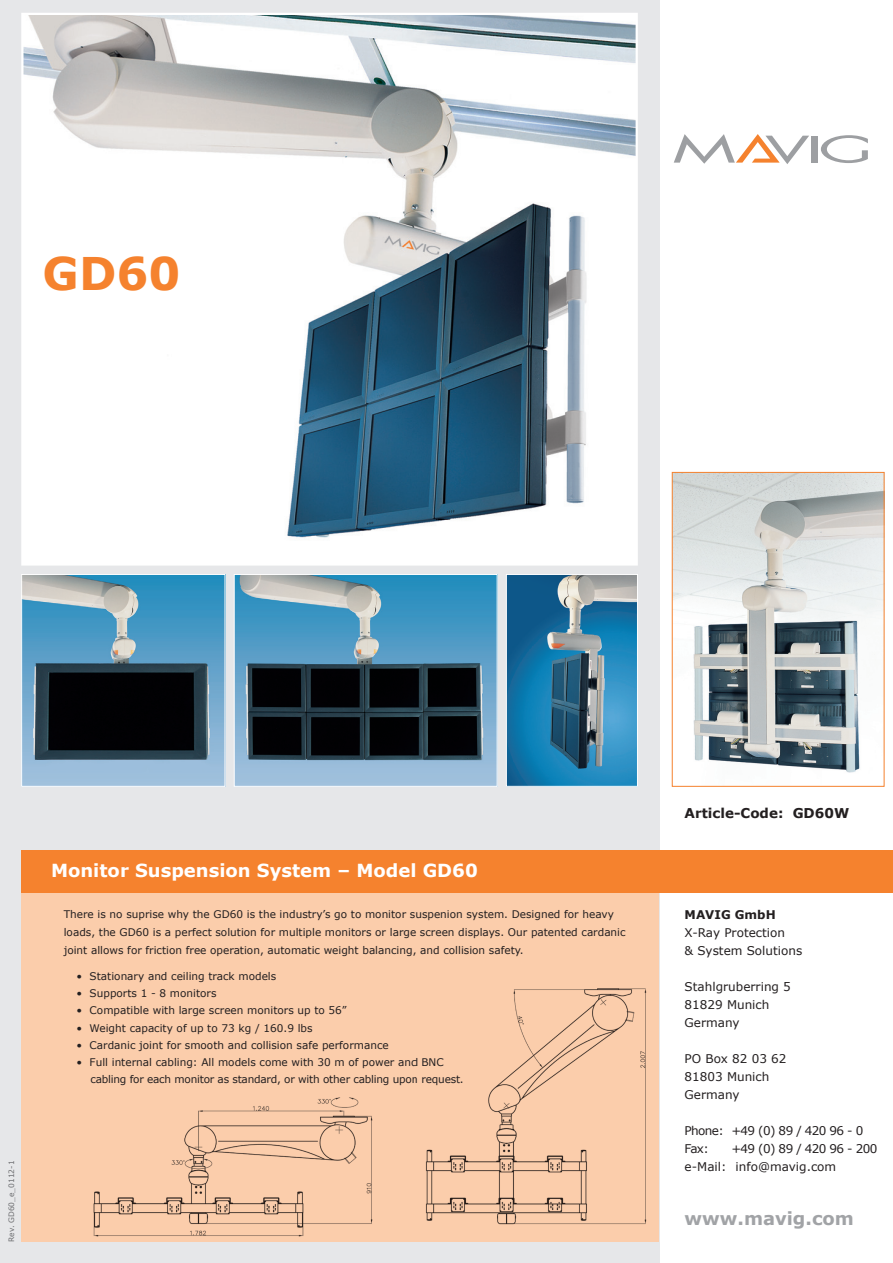
<style>
.page{position:relative;width:893px;height:1263px;background:#fff}
.page>*{position:absolute;margin:0;border:0;box-sizing:border-box;transform-origin:0 0}
.t1{font:700 45px "Verdana";color:#f5822e}
.t2{font:700 18px "Verdana";color:#fff}
.t3{font:700 18px "Verdana";color:#a1a3a6}
.t4{font:700 13.5px "Verdana";color:#231f20}
.t5{font:12px/18px "Verdana";color:#231f20}
.t6{font:12px/18px "Verdana";letter-spacing:-.05em;color:#231f20}
.t7{font:700 12px "Verdana";color:#231f20}
.t8{font:10.5px/18px "Verdana";color:#231f20}
.t9{font:10.5px/17.2px "Verdana";letter-spacing:-.02em;color:#231f20}
.t10{font:7.5px "Verdana";color:#6c6d70}
</style>
<div class="page">
<div style="left:0;top:0;width:659px;height:1263px;background:#e6e7e9"></div>
<img style="left:24px;top:16px;width:611px;height:547px">
<div style="left:21px;top:13px;width:617px;height:553px;border:2px solid #fff"></div>
<div style="left:812px;top:136px;width:6px;height:27px;background:#9d9fa2"></div>
<svg style="left:821px;top:135px;width:47px;height:28px"></svg>
<svg style="left:674px;top:134px;width:135px;height:30px"></svg>
<div style="left:21px;top:850px;width:638px;height:392px;background:#f5822e"></div>
<div style="left:21px;top:893px;width:638px;height:349px;background:#fbcdab"></div>
<div style="left:659px;top:850px;width:234px;height:43px;background:#f5822e"></div>
<img style="left:674px;top:474px;width:208px;height:299px">
<div style="left:672px;top:472px;width:212px;height:315px;border:1px solid #f5822e"></div>
<img style="left:23px;top:576px;width:200px;height:209px">
<div style="left:21px;top:574px;width:204px;height:213px;border:1px solid #fff"></div>
<img style="left:236px;top:576px;width:259px;height:209px">
<div style="left:234px;top:574px;width:263px;height:213px;border:1px solid #fff"></div>
<img style="left:508px;top:576px;width:128px;height:209px">
<div style="left:506px;top:574px;width:132px;height:213px;border:1px solid #fff"></div>
<img style="left:425px;top:988px;width:222px;height:237px">
<img style="left:93px;top:1097px;width:280px;height:140px">
<h1 class="t1" style="left:43px;top:241px;width:139px">GD60</h1>
<p class="t10" style="left:6px;top:1242px;width:83px;rotate:-90deg">Rev. GD60_e_0112-1</p>
<h2 class="t2" style="left:51px;top:858px;width:428px">Monitor Suspension System – Model GD60</h2>
<p class="t8" style="left:64px;top:905px;width:563px">There is no suprise why the GD60 is the industry’s go to monitor suspenion system. Designed for heavy loads, the GD60 is a perfect solution for multiple monitors or large screen displays. Our patented cardanic joint allows for friction free operation, automatic weight balancing, and collision safety.</p>
<p class="t8" style="left:77px;top:967px;width:201px">• Stationary and ceiling track models</p>
<p class="t8" style="left:77px;top:984px;width:141px">• Supports 1 - 8 monitors</p>
<p class="t8" style="left:77px;top:1001px;width:272px">• Compatible with large screen monitors up to 56”</p>
<p class="t8" style="left:77px;top:1019px;width:238px">• Weight capacity of up to 73 kg / 160.9 lbs</p>
<p class="t8" style="left:77px;top:1036px;width:314px">• Cardanic joint for smooth and collision safe performance</p>
<p class="t9" style="left:90px;top:1053px;width:375px;text-indent:-14px">• Full internal cabling: All models come with 30 m of power and BNC cabling for each monitor as standard, or with other cabling upon request.</p>
<p class="t4" style="left:685px;top:804px;width:166px">Article-Code: GD60W</p>
<p class="t7" style="left:685px;top:906px;width:93px">MAVIG GmbH</p>
<p class="t5" style="left:685px;top:924px;width:119px">X-Ray Protection<br>&amp; System Solutions</p>
<p class="t5" style="left:685px;top:978px;width:108px">Stahlgruberring 5<br>81829 Munich<br>Germany</p>
<p class="t5" style="left:685px;top:1050px;width:103px">PO Box 82 03 62<br>81803 Munich<br>Germany</p>
<p class="t6" style="left:685px;top:1122px;width:180px">Phone: +49 (0) 89 / 420 96 - 0<br>Fax:</p>
<p class="t5" style="left:685px;top:1140px;width:194px;text-indent:47px">+49 (0) 89 / 420 96 - 200 e-Mail: info@mavig.com</p>
<h2 class="t3" style="left:685px;top:1206px;width:171px">www.mavig.com</h2>
</div>
